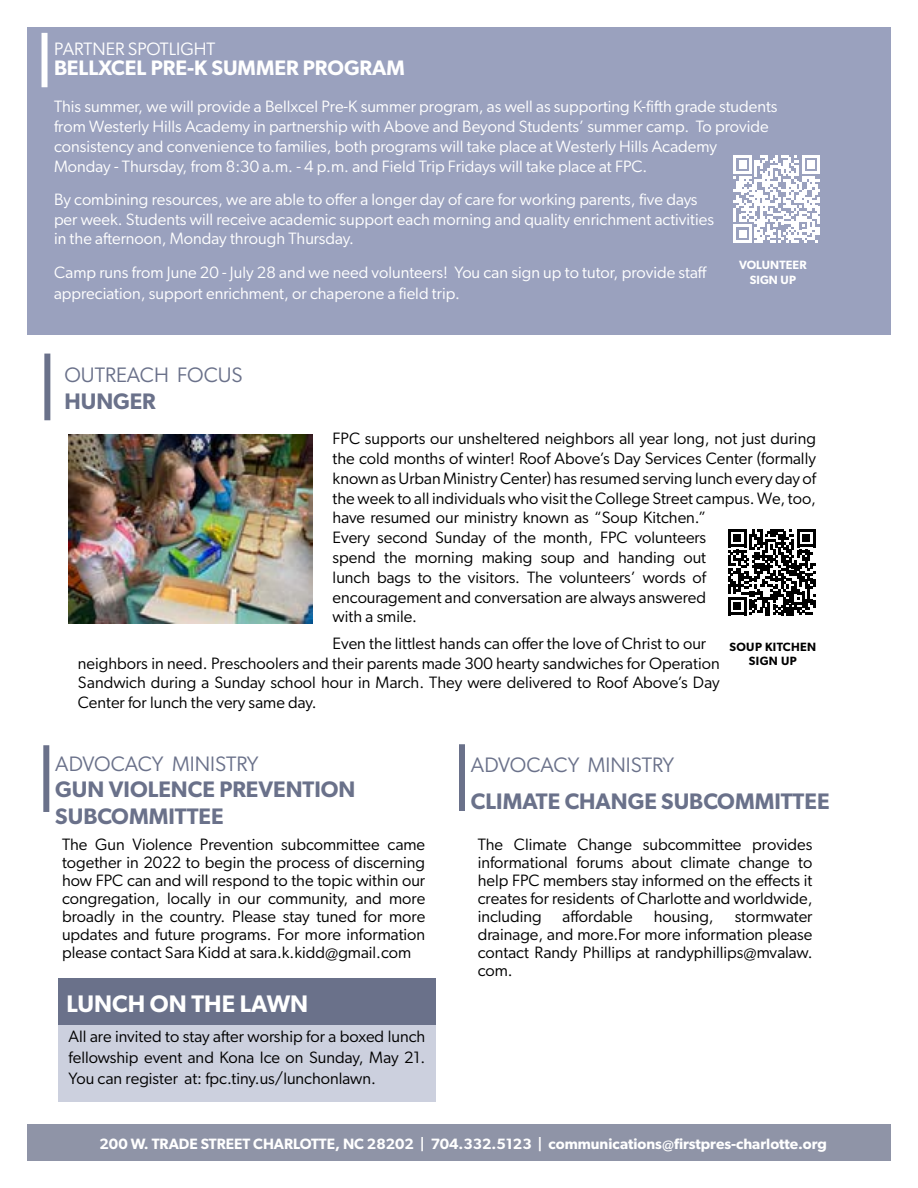
<style>
.page{position:relative;width:918px;height:1188px;background:#fff}
.page>*{position:absolute;margin:0;border:0;box-sizing:border-box;transform-origin:0 0}
.t1{font:600 24px "Gibson";color:#fff}
.t2{font:600 22.5px/27px "Gibson";color:#6a718a}
.t3{font:21px "Gibson";color:#6a718a}
.t4{font:600 21px "Gibson";color:#fff}
.t5{font:18px "Gibson";color:#fff}
.t6{font:16.5px/18px "Gibson";color:#000;text-align:justify}
.t7{font:16.5px/19.8px "Gibson";color:#fff}
.t8{font:600 15px "Gibson";color:#fff}
.t9{font:600 12px/14.4px "Gibson";letter-spacing:.03em;color:#000;text-align:center}
.t10{font:600 12px/14.4px "Gibson";letter-spacing:.01em;color:#fff;text-align:center}
</style>
<div class="page">
<div style="left:27px;top:1124px;width:864px;height:37px;background:#8f94a7"></div>
<svg style="left:728px;top:529px;width:87px;height:86px"></svg>
<div style="left:27px;top:27px;width:864px;height:308px;background:#9aa1be"></div>
<svg style="left:733px;top:155px;width:87px;height:88px"></svg>
<div style="left:42px;top:33px;width:6px;height:54px;background:#fff"></div>
<div style="left:44px;top:354px;width:6px;height:66px;background:#6a718a"></div>
<img style="left:69px;top:435px;width:243px;height:188px">
<div style="left:43px;top:745px;width:6px;height:67px;background:#6a718a"></div>
<div style="left:459px;top:744px;width:6px;height:67px;background:#6a718a"></div>
<div style="left:58px;top:983px;width:378px;height:119px;background:#ccd0de"></div>
<div style="left:58px;top:978px;width:378px;height:47px;background:#6a718a"></div>
<p class="t5" style="left:54px;top:38px;width:163px">PARTNER SPOTLIGHT</p>
<p class="t4" style="left:54px;top:55px;width:352px">BELLXCEL PRE-K SUMMER PROGRAM</p>
<p class="t7" style="left:54px;top:96px;width:725px">This summer, we will provide a Bellxcel Pre-K summer program, as well as supporting K-fifth grade students from Westerly Hills Academy in partnership with Above and Beyond Students’ summer camp. To provide consistency and convenience to families, both programs will take place at Westerly Hills Academy Monday - Thursday, from 8:30 a.m. - 4 p.m. and Field Trip Fridays will take place at FPC.</p>
<p class="t7" style="left:54px;top:189px;width:661px">By combining resources, we are able to offer a longer day of care for working parents, five days per week. Students will receive academic support each morning and quality enrichment activities in the afternoon, Monday through Thursday.</p>
<p class="t7" style="left:54px;top:261px;width:655px;line-height:21.6px">Camp runs from June 20 - July 28 and we need volunteers! You can sign up to tutor, provide staff appreciation, support enrichment, or chaperone a field trip.</p>
<p class="t10" style="left:739px;top:258px;width:69px">VOLUNTEER<br>SIGN UP</p>
<p class="t3" style="left:64px;top:362px;width:180px">OUTREACH FOCUS</p>
<h2 class="t2" style="left:64px;top:387px;width:93px">HUNGER</h2>
<p class="t6" style="left:333px;top:428px;width:485px;line-height:19.8px;text-align:left">FPC supports our unsheltered neighbors all year long, not just during the cold months of winter! Roof Above’s Day Services Center (formally known as Urban Ministry Center) has resumed serving lunch every day of the week to all individuals who visit the College Street campus. We, too, have resumed our ministry known as “Soup Kitchen.”<br>Every second Sunday of the month, FPC volunteers<br>spend the morning making soup and handing out<br>lunch bags to the visitors. The volunteers’ words of encouragement and conversation are always answered<br>with a smile.</p>
<p class="t6" style="left:78px;top:633px;width:643px;line-height:19.8px;text-align:left;text-indent:255px">Even the littlest hands can offer the love of Christ to our neighbors in need. Preschoolers and their parents made 300 hearty sandwiches for Operation Sandwich during a Sunday school hour in March. They were delivered to Roof Above’s Day Center for lunch the very same day.</p>
<p class="t9" style="left:730px;top:639px;width:88px">SOUP KITCHEN<br>SIGN UP</p>
<p class="t3" style="left:55px;top:751px;width:205px">ADVOCACY MINISTRY</p>
<h2 class="t2" style="left:55px;top:775px;width:302px">GUN VIOLENCE PREVENTION<br>SUBCOMMITTEE</h2>
<p class="t6" style="left:62px;top:835px;width:365px">The Gun Violence Prevention subcommittee came together in 2022 to begin the process of discerning how FPC can and will respond to the topic within our congregation, locally in our community, and more broadly in the country. Please stay tuned for more updates and future programs. For more information please contact Sara Kidd at sara.k.kidd@gmail.com</p>
<h1 class="t1" style="left:67px;top:989px;width:243px">LUNCH ON THE LAWN</h1>
<p class="t6" style="left:69px;top:1026px;width:358px;line-height:21px">All are invited to stay after worship for a boxed lunch fellowship event and Kona Ice on Sunday, May 21.<br>You can register at: fpc.tiny.us/lunchonlawn.</p>
<p class="t3" style="left:471px;top:752px;width:205px">ADVOCACY MINISTRY</p>
<h2 class="t2" style="left:471px;top:788px;width:360px">CLIMATE CHANGE SUBCOMMITTEE</h2>
<p class="t6" style="left:478px;top:835px;width:336px">The Climate Change subcommittee provides informational forums about climate change to help FPC members stay informed on the effects it creates for residents of Charlotte and worldwide, including</p>
<p class="t6" style="left:563px;top:907px;width:72px">affordable</p>
<p class="t6" style="left:654px;top:907px;width:62px">housing,</p>
<p class="t6" style="left:478px;top:907px;width:336px;text-indent:257px">stormwater drainage, and more.For more information please contact Randy Phillips at randyphillips@mvalaw. com.</p>
<p class="t8" style="left:100px;top:1134px;width:729px">200 W. TRADE STREET CHARLOTTE, NC 28202 | 704.332.5123 | communications@firstpres-charlotte.org</p>
</div>
